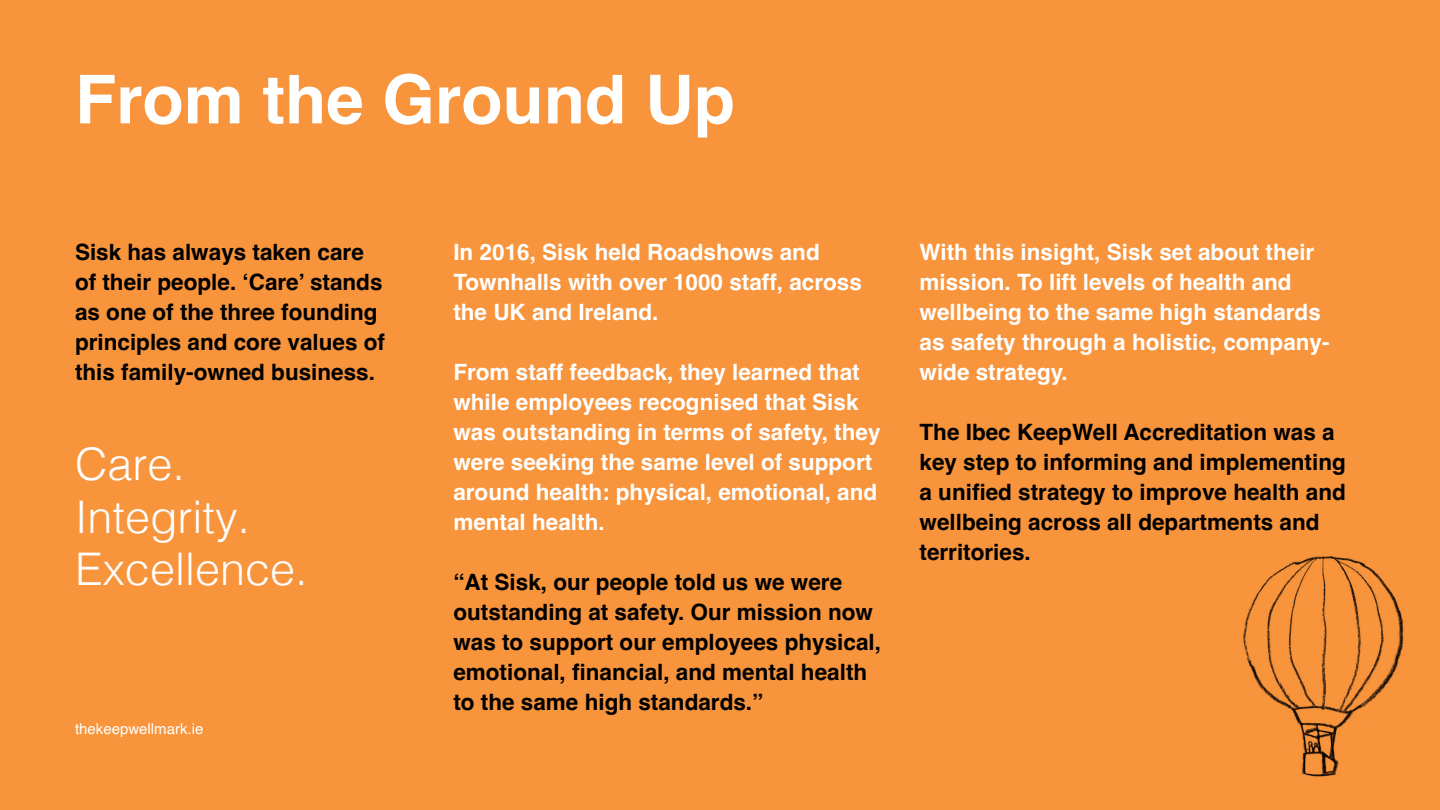
<style>
.page{position:relative;width:1440px;height:810px;background:#f7943c}
.page>*{position:absolute;margin:0;border:0;box-sizing:border-box;transform-origin:0 0}
.t1{font:700 67.5px "Helvetica";color:#fff}
.t2{font:300 45px/52.5px "Helvetica";color:#fff}
.t3{font:700 22.5px/30px "Helvetica";color:#000}
.t4{font:700 22.5px/30px "Helvetica";color:#fff}
.t5{font:15px "Helvetica";color:#fff}
</style>
<div class="page">
<img style="left:1243px;top:556px;width:161px;height:221px">
<h1 class="t1" style="left:75px;top:58px;width:662px">From the Ground Up</h1>
<p class="t3" style="left:75px;top:239px;width:312px">Sisk has always taken care of their people. ‘Care’ stands as one of the three founding principles and core values of this family-owned business.</p>
<h2 class="t2" style="left:75px;top:435px;width:234px">Care.<br>Integrity.<br>Excellence.</h2>
<p class="t5" style="left:75px;top:717px;width:130px">thekeepwellmark.ie</p>
<p class="t4" style="left:453px;top:239px;width:410px">In 2016, Sisk held Roadshows and<br>Townhalls with over 1000 staff, across the UK and Ireland.</p>
<p class="t4" style="left:453px;top:359px;width:429px">From staff feedback, they learned that while employees recognised that Sisk was outstanding in terms of safety, they were seeking the same level of support around health: physical, emotional, and mental health.</p>
<p class="t3" style="left:453px;top:569px;width:429px">“At Sisk, our people told us we were outstanding at safety. Our mission now was to support our employees physical, emotional, financial, and mental health to the same high standards.”</p>
<p class="t4" style="left:920px;top:239px;width:412px">With this insight, Sisk set about their mission. To lift levels of health and wellbeing to the same high standards as safety through a holistic, company&shy;wide strategy.</p>
<p class="t3" style="left:920px;top:419px;width:428px">The Ibec KeepWell Accreditation was a key step to informing and implementing a unified strategy to improve health and wellbeing across all departments and territories.</p>
</div>
